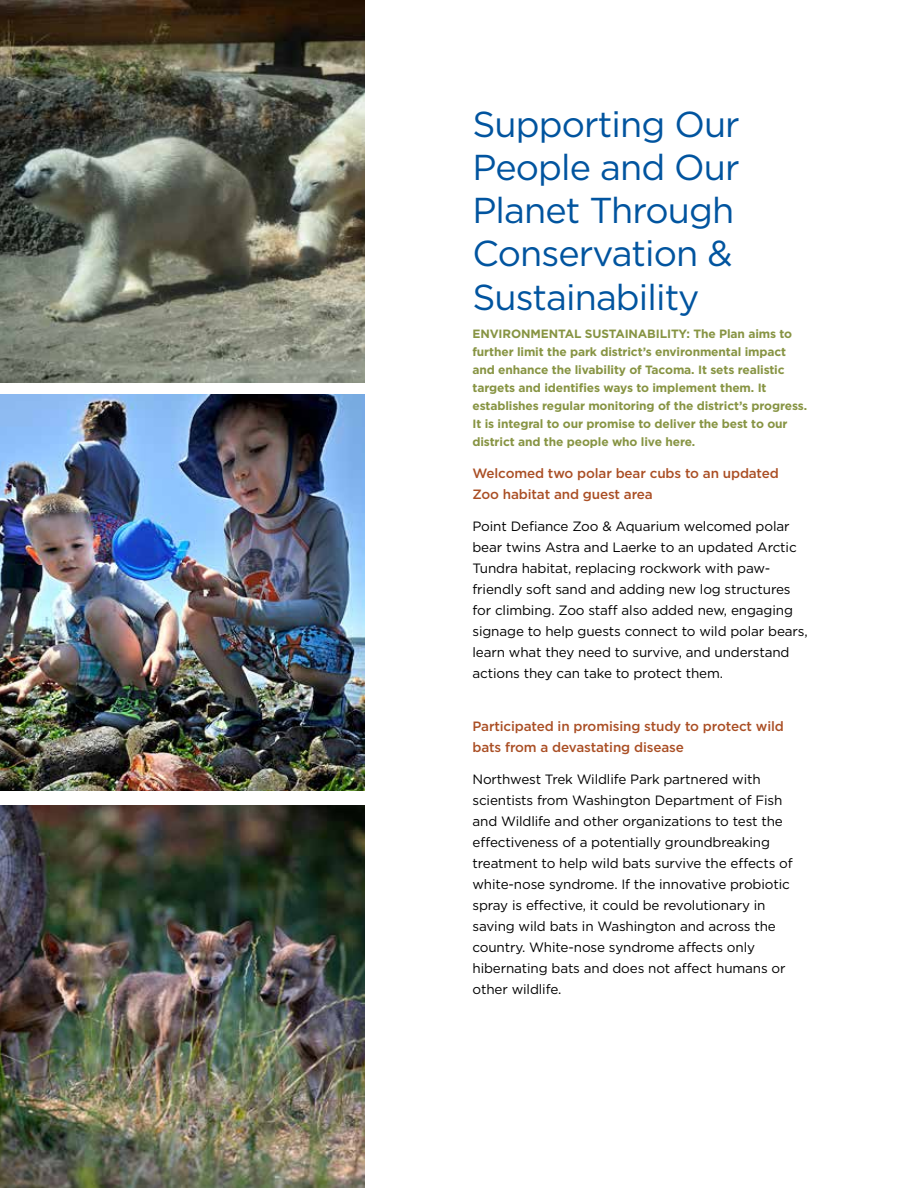
<style>
.page{position:relative;width:918px;height:1188px;background:#fff}
.page>*{position:absolute;margin:0;border:0;box-sizing:border-box;transform-origin:0 0}
.t1{font:36px/43.2px "Gotham";letter-spacing:-.025em;color:#01549f}
.t2{font:13.5px/21px "Gotham";letter-spacing:-.01em;color:#000}
.t3{font:500 13.5px/21px "Gotham";letter-spacing:-.01em;color:#aa4f25}
.t4{font:700 12px/18px "Gotham";letter-spacing:-.01em;color:#879443}
</style>
<div class="page">
<img style="left:0;top:0;width:364px;height:382px">
<img style="left:0;top:806px;width:364px;height:382px">
<img style="left:0;top:394px;width:364px;height:396px">
<h1 class="t1" style="left:472px;top:102px;width:269px">Supporting Our<br>People and Our<br>Planet Through<br>Conservation &amp;<br>Sustainability</h1>
<p class="t4" style="left:472px;top:325px;width:336px">ENVIRONMENTAL SUSTAINABILITY: The Plan aims to further limit the park district’s environmental impact and enhance the livability of Tacoma. It sets realistic targets and identifies ways to implement them. It establishes regular monitoring of the district’s progress.<br>It is integral to our promise to deliver the best to our district and the people who live here.</p>
<p class="t3" style="left:472px;top:463px;width:308px">Welcomed two polar bear cubs to an updated<br>Zoo habitat and guest area</p>
<p class="t2" style="left:472px;top:515px;width:337px">Point Defiance Zoo &amp; Aquarium welcomed polar bear twins Astra and Laerke to an updated Arctic Tundra habitat, replacing rockwork with paw&shy;friendly soft sand and adding new log structures for climbing. Zoo staff also added new, engaging signage to help guests connect to wild polar bears, learn what they need to survive, and understand actions they can take to protect them.</p>
<p class="t3" style="left:472px;top:715px;width:313px">Participated in promising study to protect wild bats from a devastating disease</p>
<p class="t2" style="left:472px;top:768px;width:322px">Northwest Trek Wildlife Park partnered with scientists from Washington Department of Fish and Wildlife and other organizations to test the effectiveness of a potentially groundbreaking treatment to help wild bats survive the effects of white-nose syndrome. If the innovative probiotic spray is effective, it could be revolutionary in saving wild bats in Washington and across the country. White-nose syndrome affects only hibernating bats and does not affect humans or other wildlife.</p>
</div>
